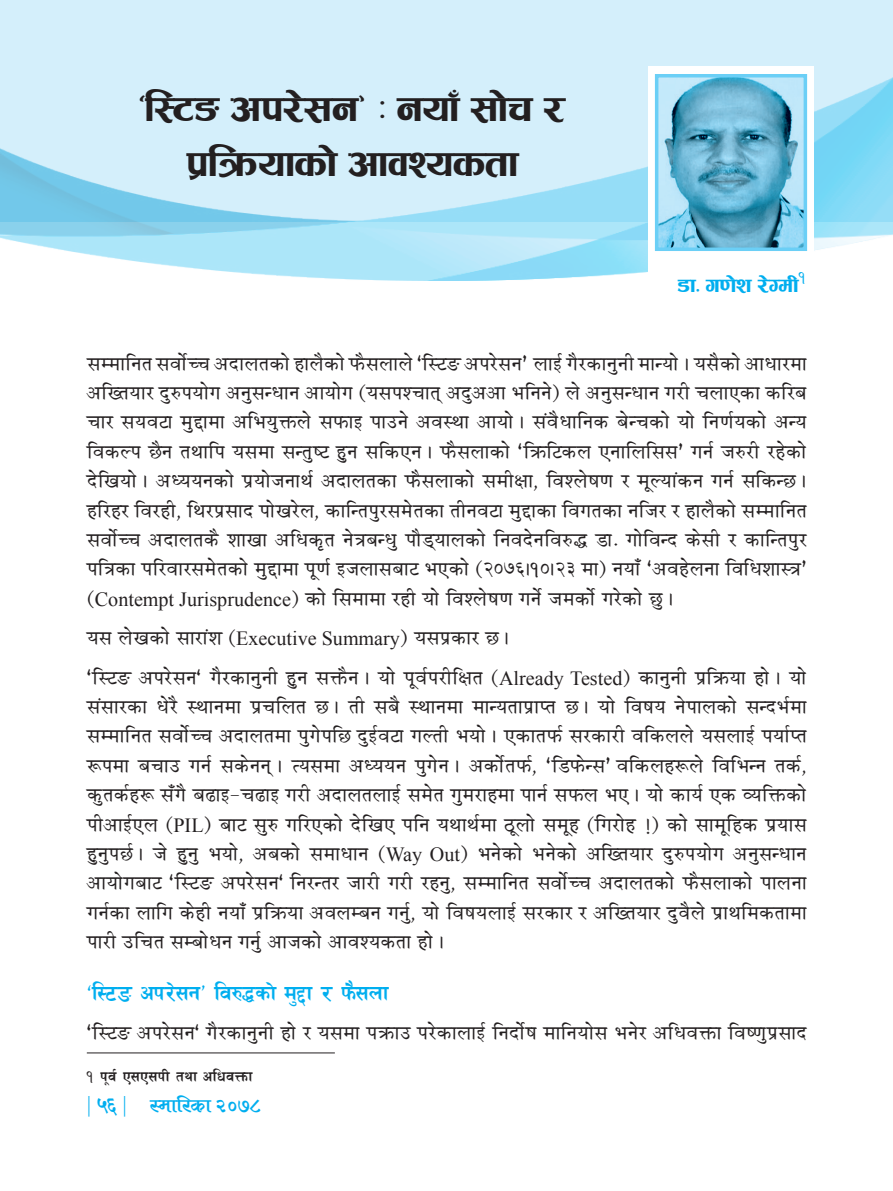
<style>
.page{position:relative;width:893px;height:1191px;background:#fff}
.page>*{position:absolute;margin:0;border:0;box-sizing:border-box;transform-origin:0 0}
.Head{font:45.5px/54.6px "Ganess";color:#231f20;text-align:center}
.Sub_head{font:28px "Himalayabold";letter-spacing:-.015em;color:#00aeef}
.body{font:24.5px/29.4px "Sumod Acharya";letter-spacing:.02em;color:#231f20}
.Writer{font:24.5px "Ganess";color:#00aeef}
.t1{font:700 22.75px "Pal";color:#00aeef}
.fn-text{font:19.25px "Himalayabold";color:#231f20}
.s1{font-family:"Times New Roman";font-size:20.12px}
.s2{font-family:"Fontasy Himali";font-size:14px}
.s3{font-family:"Times New Roman";font-weight:400}
.s4{font-family:"Anka";font-weight:400}
</style>
<div class="page">
<div style="left:0;top:0;width:893px;height:221px;background:#d4effb"></div>
<img style="left:0;top:78px;width:893px;height:202px">
<div style="left:648px;top:66px;width:166px;height:251px;background:#fff"></div>
<img style="left:660px;top:79px;width:142px;height:167px">
<div style="left:655px;top:74px;width:152px;height:177px;border:4px solid #6bcff6"></div>
<hr style="left:87px;top:1052px;width:248px;height:1px;background:#231f20">
<p class="Head" style="left:140px;top:85px;width:426px">…l:6ª ck/];gÚ M gof“;f]r / k|lqmofsf]cfjZostf</p>
<p class="Writer" style="left:678px;top:274px;width:130px">8f= u0f]z /]UdL<sup>1</sup></p>
<p class="body" style="left:87px;top:349px;width:729px">…;Ddflgt ;jf]{Rr cbfntsf]xfn}sf]km};nfn]‘l:6ª ck/];g’”nfO{u}/sfg'gL dfGof]. o;}sf]cfwf/df clVtof/ b'?kof]u cg';Gwfg cfof]u -o;kZrft\cb'ccf elgg]_ n]cg';Gwfg u/L rnfPsf sl/a rf/ ;oj6f d'2fdf cleo'Qmn];kmfO kfpg]cj:yf cfof]. ;+j}wflgs a]Grsf]of]lg0f{osf]cGo ljsNk 5}g tyflk o;df ;Gt'i6 x'g ;lsPg . km};nfsf]‘lqml6sn Pgflnl;;’ ug{ h?/L /x]sf] b]lvof]. cWoogsf]k|of]hgfy{ cbfntsf km};nfsf];dLIff, ljZn]if0f / d"Nof+sg ug{ ;lsG5 . xl/x/ lj/xL, ly/k|;fb kf]v/]n, sflGtk'/;d]tsf tLgj6f d'2fsf ljutsf glh/ / xfn}sf];Ddflgt ;jf]{Rr cbfnts}zfvf clws[t g]qaGw'kf}8\ofnsf]lgjb]glj?4 8f= uf]ljGb s];L / sflGtk'/ klqsf kl/jf/;d]tsf]d'2fdf k"0f{ Ohnf;af6 ePsf]-@)&amp;^.!).@# df_ gofF…‘cjx]ngf ljlwzf:q’ -<span class="s1">Contempt Jurisprudence</span>_ sf]l;dfdf /xL of]ljZn]if0f ug]{ hdsf]{ u/]sf]5'.</p>
<p class="body" style="left:87px;top:623px;width:424px">o; n]vsf];f/f+z -<span class="s1">Executive Summary</span>_ o;k|sf/ 5 .</p>
<p class="body" style="left:87px;top:663px;width:729px">‘l:6ª ck/];g‘ u}/sfg'gL x'g ;Qm}g . of]k"j{k/LlIft -<span class="s1">Already Tested</span>_ sfg'gL k|lqmof xf]. of] ;+;f/sf w]/}:yfgdf k|rlnt 5 . tL ;a}:yfgdf dfGotfk|fKt 5 . of]ljifo g]kfnsf];Gbe{df ;Ddflgt ;jf]{Rr cbfntdf k'u]kl5 b'O{j6f uNtL eof]. Psftkm{ ;/sf/L jlsnn]o;nfO{ kof{Kt ¿kdf arfp ug{ ;s]gg\. To;df cWoog k'u]g . csf]{tkm{, ‘l8km]G;’”jlsnx¿n]ljleGg ts{, s'ts{x¿ ;Fu}a9fO–r9fO u/L cbfntnfO{ ;d]t u'd/fxdf kfg{ ;kmn eP . of]sfo{ Ps JolQmsf] kLcfO{Pn -<span class="s1">PIL</span>_ af6 ;'? ul/Psf]b]lvP klg oyfy{df 7"nf];d"x -lu/f]x ¤_ sf];fd"lxs k|of; x'g'k5{. h] x'g'eof], casf] ;dfwfg -<span class="s1">Way Out</span>_ eg]sf] eg]sf] clVtof/ b'?kof]u cg';Gwfg cfof]uaf6 ‘l:6ª ck/];g‘”lg/Gt/ hf/L u/L /xg', ;Ddflgt ;jf]{Rr cbfntsf]km};nfsf]kfngf ug{sf nflu s]xL gofFk|lqmof cjnDag ug{', of]ljifonfO{ ;/sf/ / clVtof/ b'j}n]k|fyldstfdf kf/L plrt ;Daf]wg ug{'cfhsf]cfjZostf xf].</p>
<p class="Sub_head" style="left:87px;top:978px;width:303px">‘l:6ª ck/];gÚ lj?4sf]d'2f / km};nf</p>
<p class="body" style="left:87px;top:1018px;width:721px">‘l:6ª ck/];g‘”u}/sfg'gL xf]/ o;df kqmfp k/]sfnfO{ lgbf]{if dflgof]; eg]/ clwjQmf lji0f'k|;fb</p>
<p class="fn-text" style="left:87px;top:1066px;width:167px"><span class="s2">1</span> k"j{ P;P;kL tyf clwjQmf</p>
<p class="t1" style="left:87px;top:1094px;width:176px"><span class="s3">|</span> <span class="s4">56</span> <span class="s3">|</span> :dfl/sf @)&amp;*</p>
</div>
